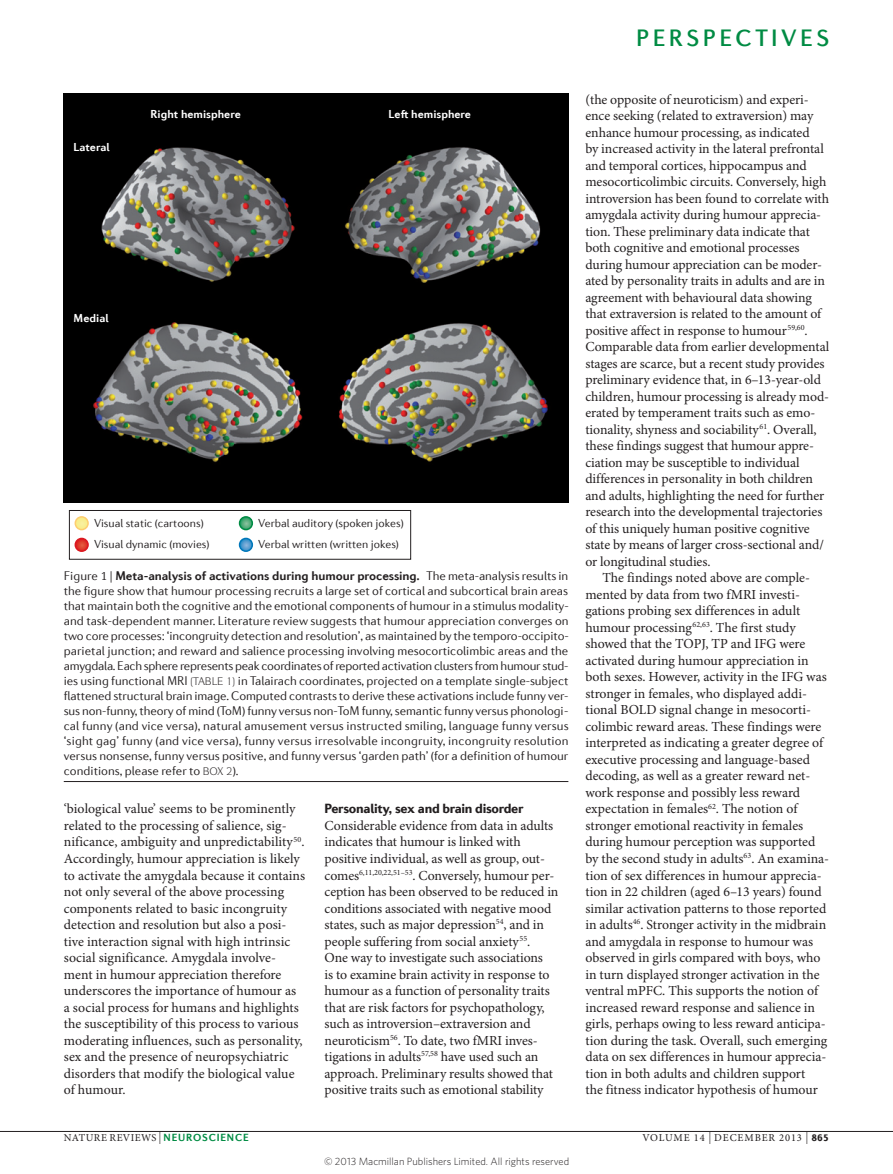
<style>
.page{position:relative;width:893px;height:1174px;background:#fff}
.page>*{position:absolute;margin:0;border:0;box-sizing:border-box;transform-origin:0 0}
.t1{font:500 24px "Diverda Sans Com";letter-spacing:.14em;color:#008b43}
.bodyindent{font:13.8px/16.5px "Minion Pro";color:#231f20}
.bodyfirst{font:13.8px/16.5px "Minion Pro";letter-spacing:-.005em;color:#231f20}
.crosshead{font:900 13.5px "Diverda Sans Com";letter-spacing:-.02em;color:#231f20}
.figurecaption{font:300 12.75px/15px "Diverda Sans Com";letter-spacing:-.005em;color:#231f20;text-align:justify}
.t2{font:300 11.7px/21.6px "Diverda Sans Com";color:#231f20}
.t3{font:700 11.7px "Diverda Sans Com";color:#fff}
.t4{font:300 10.5px "Whitney";color:#231f20}
.t5{font:10.5px "Minion Pro";letter-spacing:.04em;color:#231f20}
.t6{font:10.5px "Minion Pro";letter-spacing:.07em;color:#231f20}
.s1{font-weight:700}
.s2{font-size:12px}
.s3{font-family:"Diverda Sans Com";font-weight:700;color:#008b43}
.s4{font-family:"Diverda Sans Com";font-weight:900}
</style>
<div class="page">
<div style="left:64px;top:94px;width:504px;height:408px;background:#000"></div>
<svg style="left:75px;top:517px;width:13px;height:12px"></svg>
<div style="left:75px;top:516px;width:14px;height:14px;border:2px solid #fecd70;border-radius:50%"></div>
<svg style="left:75px;top:538px;width:13px;height:13px"></svg>
<div style="left:75px;top:537px;width:14px;height:15px;border:2px solid #dc1820;border-radius:50%"></div>
<svg style="left:240px;top:517px;width:12px;height:12px"></svg>
<div style="left:239px;top:516px;width:14px;height:14px;border:2px solid #008b43;border-radius:50%"></div>
<svg style="left:240px;top:540px;width:12px;height:11px"></svg>
<div style="left:239px;top:537px;width:14px;height:15px;border:2px solid #0077ba;border-radius:50%"></div>
<div style="left:69px;top:510px;width:342px;height:49px;border:1px solid #231f20"></div>
<img style="left:330px;top:105px;width:226px;height:183px">
<img style="left:85px;top:105px;width:226px;height:183px">
<img style="left:85px;top:288px;width:226px;height:213px">
<img style="left:330px;top:288px;width:226px;height:213px">
<hr style="left:0;top:1131px;width:893px;height:1px;background:#231f20">
<hr style="left:64px;top:781px;width:504px;height:1px;background:#231f20">
<h1 class="t1" style="left:636px;top:24px;width:195px">PERSPECTIVES</h1>
<p class="t3" style="left:74px;top:140px;width:38px">Lateral</p>
<p class="t3" style="left:151px;top:107px;width:92px">Right hemisphere</p>
<p class="t3" style="left:74px;top:311px;width:37px">Medial</p>
<p class="t3" style="left:389px;top:107px;width:84px">Left hemisphere</p>
<p class="t2" style="left:94px;top:512px;width:117px">Visual static (cartoons)<br>Visual dynamic (movies)</p>
<p class="t2" style="left:258px;top:512px;width:147px">Verbal auditory (spoken jokes)<br>Verbal written (written jokes)</p>
<p class="figurecaption" style="left:64px;top:568px;width:506px">Figure 1 | <span class="s1">Meta-analysis of activations during humour processing.</span> The meta-analysis results in the figure show that humour processing recruits a large set of cortical and subcortical brain areas that maintain both the cognitive and the emotional components of humour in a stimulus modality&shy;and task-dependent manner. Literature review suggests that humour appreciation converges on two core processes: ‘incongruity detection and resolution’, as maintained by the temporo-occipito&shy;parietal junction; and reward and salience processing involving mesocorticolimbic areas and the amygdala. Each sphere represents peak coordinates of reported activation clusters from humour stud&shy;ies using functional MRI</p>
<p class="figurecaption" style="left:64px;top:673px;width:506px;text-indent:174px">in Talairach coordinates, projected on a template single-subject flattened structural brain image. Computed contrasts to derive these activations include funny ver&shy;sus non-funny, theory of mind (ToM) funny versus non-ToM funny, semantic funny versus phonologi&shy;cal funny (and vice versa), natural amusement versus instructed smiling, language funny versus ‘sight gag’ funny (and vice versa), funny versus irresolvable incongruity, incongruity resolution versus nonsense, funny versus positive, and funny versus ‘garden path’ (for a definition of humour conditions, please refer to</p>
<p class="figurecaption" style="left:233px;top:763px;width:7px">).</p>
<p class="bodyindent" style="left:64px;top:801px;width:243px">‘biological value’ seems to be prominently related to the processing of salience, sig&shy;nificance, ambiguity and unpredictability<sup>50</sup>.<br>Accordingly, humour appreciation is likely to activate the amygdala because it contains not only several of the above processing components related to basic incongruity detection and resolution but also a posi&shy;tive interaction signal with high intrinsic social significance. Amygdala involve&shy;ment in humour appreciation therefore underscores the importance of humour as a social process for humans and highlights the susceptibility of this process to various moderating influences, such as personality, sex and the presence of neuropsychiatric disorders that modify the biological value of humour.</p>
<p class="crosshead" style="left:325px;top:800px;width:201px">Personality, sex and brain disorder</p>
<p class="bodyfirst" style="left:325px;top:818px;width:235px">Considerable evidence from data in adults indicates that humour is linked with positive individual, as well as group, out&shy;comes<sup>6,11,20,22,51–53</sup>. Conversely, humour per&shy;ception has been observed to be reduced in conditions associated with negative mood states, such as major depression<sup>54</sup>, and in people suffering from social anxiety<sup>55</sup>.<br>One way to investigate such associations<br>is to examine brain activity in response to humour as a function of personality traits that are risk factors for psychopathology, such as introversion–extraversion and neuroticism<sup>56</sup>. To date, two fMRI inves&shy;tigations in adults<sup>57,58</sup> have used such an approach. Preliminary results showed that positive traits such as emotional stability</p>
<p class="bodyfirst" style="left:585px;top:92px;width:245px">(the opposite of neuroticism) and experi&shy;ence seeking (related to extraversion) may enhance humour processing, as indicated<br>by increased activity in the lateral prefrontal and temporal cortices, hippocampus and mesocorticolimbic circuits. Conversely, high introversion has been found to correlate with amygdala activity during humour apprecia&shy;tion. These preliminary data indicate that both cognitive and emotional processes during humour appreciation can be moder&shy;ated by personality traits in adults and are in agreement with behavioural data showing that extraversion is related to the amount of positive affect in response to humour<sup>59,60</sup>.<br>Comparable data from earlier developmental stages are scarce, but a recent study provides preliminary evidence that, in 6–13‑year-old children, humour processing is already mod&shy;erated by temperament traits such as emo&shy;tionality, shyness and sociability<sup>61</sup>. Overall, these findings suggest that humour appre&shy;ciation may be susceptible to individual differences in personality in both children and adults, highlighting the need for further research into the developmental trajectories of this uniquely human positive cognitive state by means of larger cross-sectional and/ or longitudinal studies.</p>
<p class="bodyindent" style="left:585px;top:570px;width:245px;text-indent:17px">The findings noted above are comple&shy;mented by data from two fMRI investi&shy;gations probing sex differences in adult humour processing<sup>62,63</sup>. The first study showed that the TOPJ, TP and IFG were activated during humour appreciation in both sexes. However, activity in the IFG was stronger in females, who displayed addi&shy;tional BOLD signal change in mesocorti&shy;colimbic reward areas. These findings were interpreted as indicating a greater degree of executive processing and language-based decoding, as well as a greater reward net&shy;work response and possibly less reward expectation in females<sup>62</sup>. The notion of stronger emotional reactivity in females during humour perception was supported by the second study in adults<sup>63</sup>. An examina&shy;tion of sex differences in humour apprecia&shy;tion in 22 children (aged 6–13 years) found similar activation patterns to those reported in adults<sup>46</sup>. Stronger activity in the midbrain and amygdala in response to humour was observed in girls compared with boys, who in turn displayed stronger activation in the ventral mPFC. This supports the notion of increased reward response and salience in girls, perhaps owing to less reward anticipa&shy;tion during the task. Overall, such emerging data on sex differences in humour apprecia&shy;tion in both adults and children support<br>the fitness indicator hypothesis of humour</p>
<p class="t5" style="left:64px;top:1131px;width:186px">NATURE REVIEWS <span class="s2">|</span> <span class="s3">NEUROSCIENCE</span></p>
<p class="t6" style="left:642px;top:1131px;width:188px">VOLUME 14 <span class="s2">|</span> DECEMBER 2013 <span class="s2">|</span> <span class="s4">865</span></p>
<p class="t4" style="left:324px;top:1154px;width:247px">© 2013 Macmillan Publishers Limited. All rights reserved</p>
</div>
